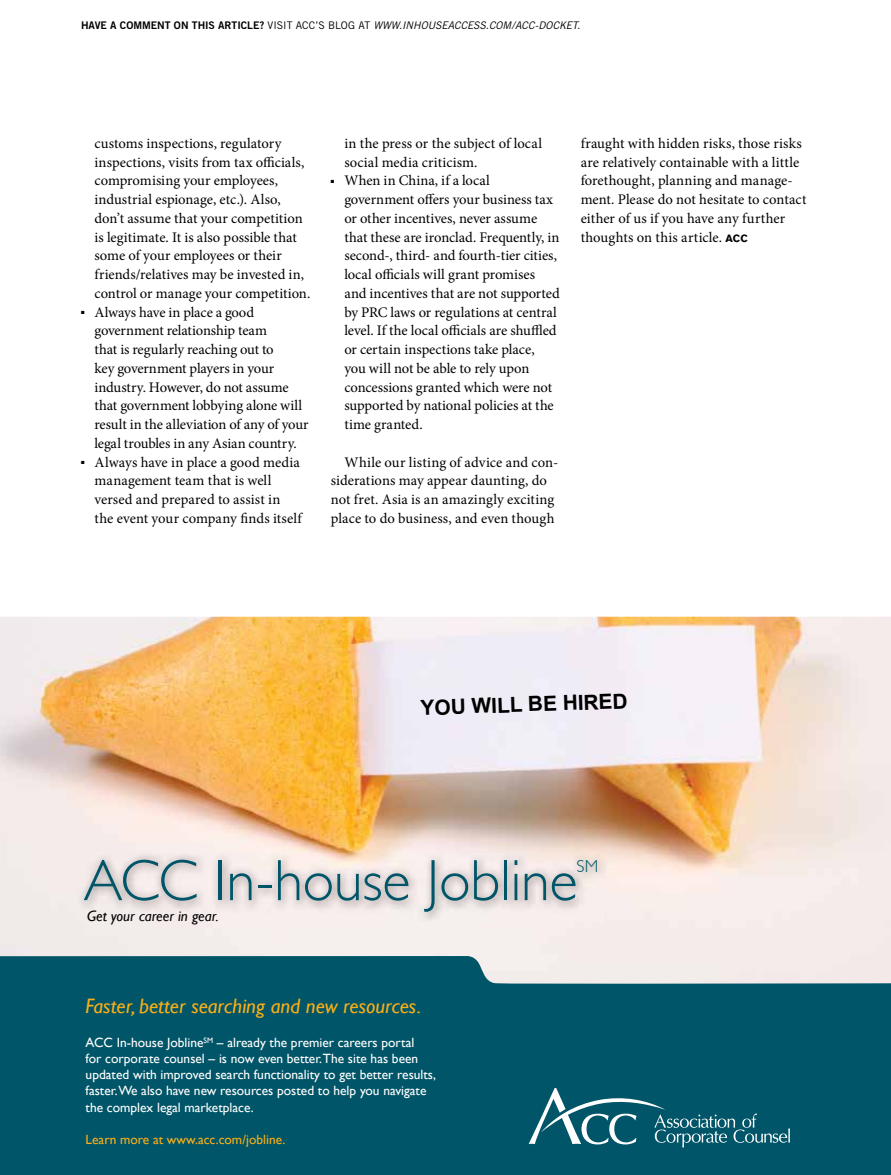
<style>
.page{position:relative;width:891px;height:1175px;background:#fff}
.page>*{position:absolute;margin:0;border:0;box-sizing:border-box;transform-origin:0 0}
.t1{font:300 58.5px "Gill Sans";letter-spacing:-.005em;color:#005568}
.t2{font:italic 20.85px "Gill Sans";color:#fcaf17}
.t3{font:700 20.85px "Arial";color:#000}
.t4{font:300 17.4px "Gill Sans";color:#005568}
.t5{font:italic 14.85px "Gill Sans";color:#000}
.t6{font:14.7px/18.8px "Minion Pro";color:#000}
.t7{font:13.35px/16px "Gill Sans";color:#fff}
.t8{font:13.35px "Gill Sans";color:#fcaf17}
.t9{font:italic 10.5px "Trade Gothic";color:#000}
.s1{font-family:"Trade Gothic Bold Two";font-style:normal}
.s2{font-style:normal}
.s3{font-family:"Akzidenz Grotesk BE";font-weight:700;font-size:10.5px}
</style>
<div class="page">
<img style="left:0;top:616px;width:891px;height:339px">
<div style="left:0;top:1000px;width:891px;height:174px;background:#005568"></div>
<svg style="left:0;top:955px;width:891px;height:45px;background:#4a838f"></svg>
<svg style="left:529px;top:1088px;width:261px;height:59px"></svg>
<img style="left:78px;top:853px;width:529px;height:69px">
<p class="t9" style="left:81px;top:19px;width:501px"><span class="s1">HAVE A COMMENT ON THIS ARTICLE?</span> <span class="s2">VISIT ACC’S BLOG AT</span> WWW.INHOUSEACCESS.COM/ACC-DOCKET.</p>
<p class="t6" style="left:94px;top:134px;width:217px">customs inspections, regulatory inspections, visits from tax officials, compromising your employees, industrial espionage, etc.). Also, don’t assume that your competition is legitimate. It is also possible that some of your employees or their friends/relatives may be invested in, control or manage your competition.</p>
<p class="t6" style="left:94px;top:302px;width:216px;text-indent:-13px">■ Always have in place a good government relationship team<br>that is regularly reaching out to<br>key government players in your industry. However, do not assume that government lobbying alone will result in the alleviation of any of your legal troubles in any Asian country.</p>
<p class="t6" style="left:94px;top:452px;width:209px;text-indent:-13px">■ Always have in place a good media management team that is well versed and prepared to assist in the event your company finds itself</p>
<p class="t6" style="left:344px;top:134px;width:199px">in the press or the subject of local social media criticism.</p>
<p class="t6" style="left:344px;top:171px;width:217px;text-indent:-13px">■ When in China, if a local government offers your business tax or other incentives, never assume that these are ironclad. Frequently, in second-, third- and fourth-tier cities, local officials will grant promises and incentives that are not supported by PRC laws or regulations at central level. If the local officials are shuffled or certain inspections take place,<br>you will not be able to rely upon concessions granted which were not supported by national policies at the time granted.</p>
<p class="t6" style="left:331px;top:452px;width:229px;text-indent:13px">While our listing of advice and con&shy;siderations may appear daunting, do not fret. Asia is an amazingly exciting place to do business, and even though</p>
<p class="t6" style="left:581px;top:134px;width:227px">fraught with hidden risks, those risks are relatively containable with a little forethought, planning and manage&shy;ment. Please do not hesitate to contact either of us if you have any further thoughts on this article. <span class="s3">ACC</span></p>
<h2 class="t3" style="left:420px;top:694px;width:209px;rotate:-2deg">YOU WILL BE HIRED</h2>
<h1 class="t1" style="left:84px;top:834px;width:496px">ACC In-house Jobline</h1>
<p class="t4" style="left:576px;top:853px;width:23px">SM</p>
<p class="t5" style="left:87px;top:907px;width:133px">Get your career in gear.</p>
<h2 class="t2" style="left:86px;top:993px;width:337px">Faster, better searching and new resources.</h2>
<p class="t7" style="left:86px;top:1034px;width:352px">ACC In-house Jobline<sup>SM</sup> – already the premier careers portal<br>for corporate counsel – is now even better.The site has been updated with improved search functionality to get better results, faster.We also have new resources posted to help you navigate the complex legal marketplace.</p>
<p class="t8" style="left:86px;top:1131px;width:201px">Learn more at www.acc.com/jobline.</p>
</div>
